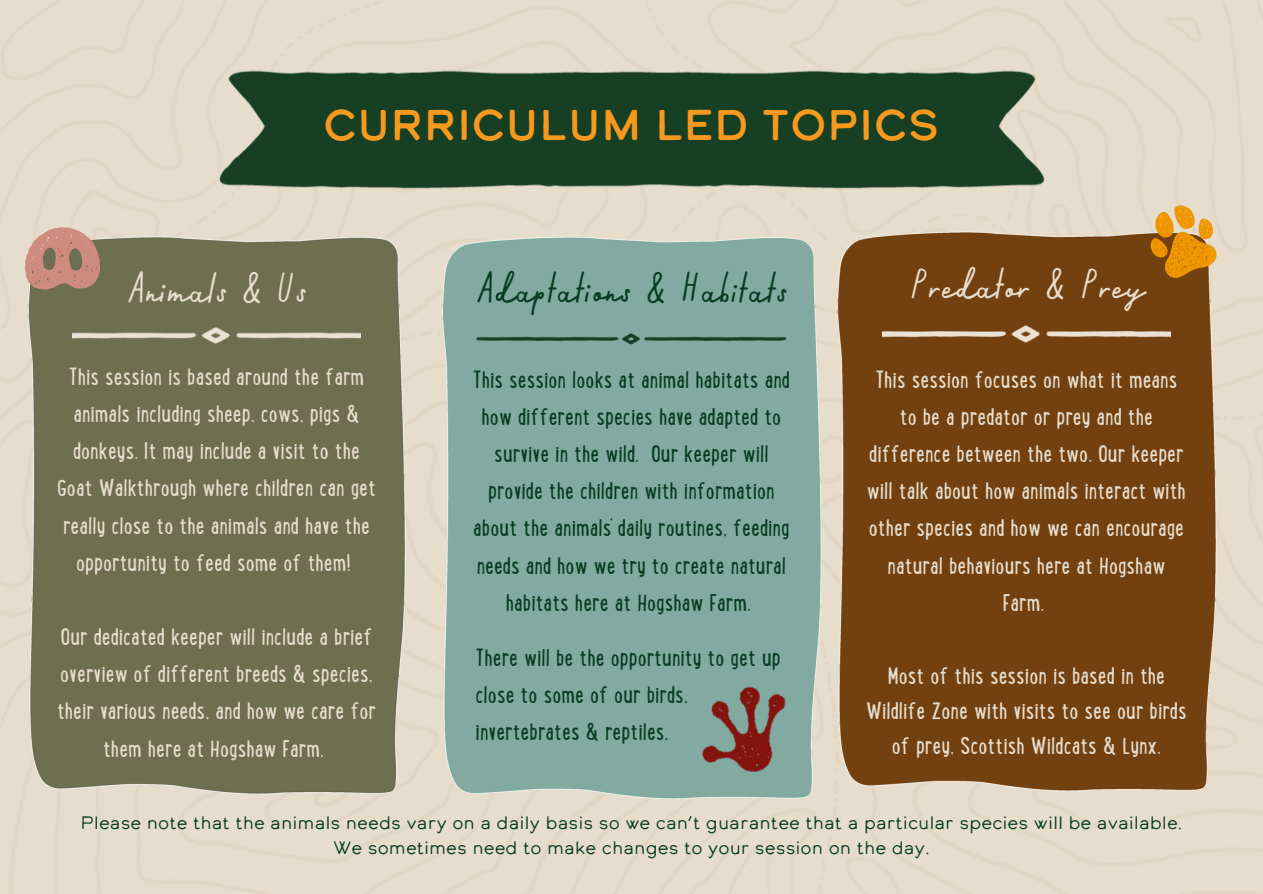
<style>
.page{position:relative;width:1263px;height:894px;background:#fff}
.page>*{position:absolute;margin:0;border:0;box-sizing:border-box;transform-origin:0 0}
.t1{font:42.75px "Calder Dark";color:#f8991f}
.t2{font:42px "Calder Script";color:#e6ddcd}
.t3{font:42px "Calder Script";color:#073d22}
.t4{font:25.5px/37.2px "Lunch Box";color:#e6ddcd;text-align:center}
.t5{font:25.5px/37.2px "Lunch Box";color:#073d22;text-align:center}
.t6{font:18px "Calder LC";color:#073d22}
</style>
<div class="page">
<img style="left:0;top:209px;width:413px;height:613px">
<img style="left:413px;top:209px;width:437px;height:618px">
<img style="left:809px;top:203px;width:435px;height:616px">
<img style="left:209px;top:54px;width:844px;height:149px">
<img style="left:72px;top:324px;width:288px;height:21px">
<img style="left:476px;top:332px;width:311px;height:13px">
<img style="left:882px;top:323px;width:288px;height:21px">
<img style="left:1121px;top:180px;width:123px;height:123px">
<img style="left:0;top:201px;width:121px;height:121px">
<img style="left:658px;top:645px;width:174px;height:174px">
<h2 class="t1" style="left:323px;top:106px;width:618px">CURRICULUM LED TOPICS</h2>
<h3 class="t2" style="left:126px;top:263px;width:182px">Animals &amp; Us</h3>
<h2 class="t3" style="left:476px;top:263px;width:313px">Adaptations &amp; Habitats</h2>
<h2 class="t2" style="left:910px;top:259px;width:235px">Predator &amp; Prey</h2>
<p class="t4" style="left:57px;top:360px;width:320px">This session is based around the farm animals including sheep, cows, pigs &amp; donkeys. It may include a visit to the Goat Walkthrough where children can get really close to the animals and have the opportunity to feed some of them!</p>
<h3 class="t4" style="left:57px;top:619px;width:321px">Our dedicated keeper will include a brief overview of different breeds &amp; species, their various needs, and how we care for them here at Hogshaw Farm.</h3>
<p class="t5" style="left:473px;top:362px;width:319px">This session looks at animal habitats and how different species have adapted to survive in the wild. Our keeper will provide the children with information about the animals’ daily routines, feeding needs and how we try to create natural habitats here at Hogshaw Farm.</p>
<p class="t5" style="left:476px;top:640px;width:307px;text-align:left">There will be the opportunity to get up close to some of our birds, invertebrates &amp; reptiles,</p>
<p class="t4" style="left:867px;top:362px;width:320px">This session focuses on what it means to be a predator or prey and the difference between the two. Our keeper will talk about how animals interact with other species and how we can encourage natural behaviours here at Hogshaw<br>Farm.</p>
<h3 class="t4" style="left:866px;top:659px;width:322px;line-height:34.8px">Most of this session is based in the<br>Wildlife Zone with visits to see our birds of prey, Scottish Wildcats &amp; Lynx.</h3>
<h3 class="t6" style="left:80px;top:815px;width:1103px">Please note that the animals needs vary on a daily basis so we can’t guarantee that a particular species will be available.</h3>
<p class="t6" style="left:333px;top:839px;width:598px">We sometimes need to make changes to your session on the day.</p>
</div>
